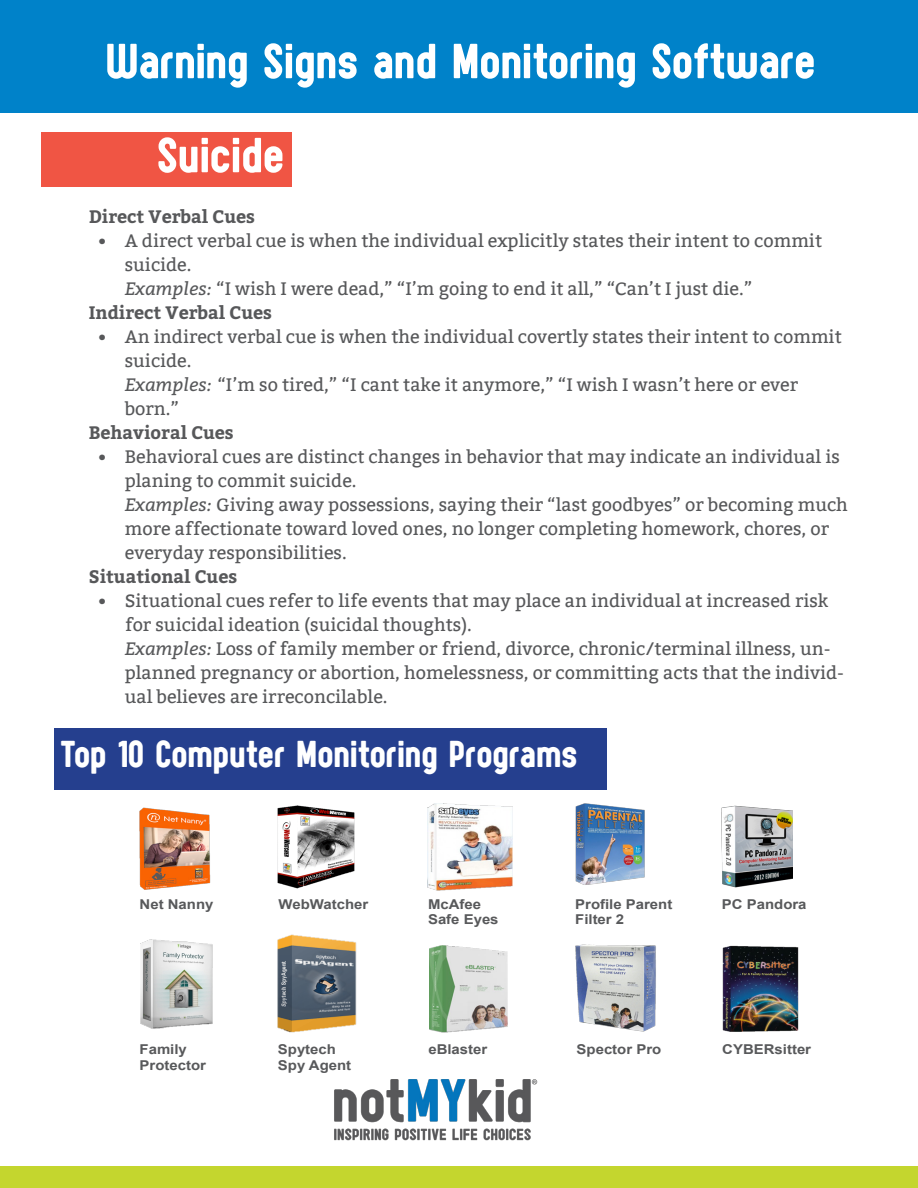
<style>
.page{position:relative;width:918px;height:1188px;background:#fff}
.page>*{position:absolute;margin:0;border:0;box-sizing:border-box;transform-origin:0 0}
.t1{font:51px "Sugo";color:#fff}
.t2{font:39px "Sugo";color:#fff}
.t3{font:18px/24px "Bitter";color:#57585a}
.t4{font:700 18px "Bitter";color:#57585a}
.t5{font:700 13.5px/15.5px "Arial";color:#58595b;scale:1.1 1}
.s1{font-style:italic}
</style>
<div class="page">
<div style="left:0;top:0;width:918px;height:113px;background:#0082c9"></div>
<div style="left:0;top:1166px;width:918px;height:22px;background:#c4d62e"></div>
<img style="left:334px;top:1079px;width:204px;height:62px">
<div style="left:54px;top:728px;width:552px;height:62px;background:#253f8e"></div>
<img style="left:139px;top:807px;width:72px;height:83px">
<img style="left:140px;top:939px;width:73px;height:90px">
<img style="left:278px;top:805px;width:76px;height:84px">
<img style="left:428px;top:804px;width:84px;height:86px">
<img style="left:277px;top:934px;width:80px;height:99px">
<img style="left:429px;top:946px;width:78px;height:87px">
<img style="left:575px;top:803px;width:70px;height:82px">
<img style="left:721px;top:805px;width:72px;height:82px">
<img style="left:575px;top:944px;width:81px;height:88px">
<img style="left:722px;top:946px;width:77px;height:86px">
<div style="left:41px;top:132px;width:251px;height:55px;background:#f05544"></div>
<p class="t1" style="left:105px;top:30px;width:711px">Warning Signs and Monitoring Software</p>
<p class="t1" style="left:157px;top:124px;width:129px">Suicide</p>
<p class="t4" style="left:89px;top:206px;width:168px">Direct Verbal Cues</p>
<p class="t3" style="left:125px;top:229px;width:699px;text-indent:-27px">• A direct verbal cue is when the individual explicitly states their intent to commit suicide.</p>
<p class="t3" style="left:125px;top:277px;width:629px"><span class="s1">Examples:</span> “I wish I were dead,” “I’m going to end it all,” “Can’t I just die.”</p>
<p class="t4" style="left:89px;top:302px;width:185px">Indirect Verbal Cues</p>
<p class="t3" style="left:125px;top:325px;width:718px;text-indent:-27px">• An indirect verbal cue is when the individual covertly states their intent to commit suicide.</p>
<p class="t3" style="left:125px;top:373px;width:675px"><span class="s1">Examples:</span> “I’m so tired,” “I cant take it anymore,” “I wish I wasn’t here or ever born.”</p>
<p class="t4" style="left:89px;top:422px;width:146px">Behavioral Cues</p>
<p class="t3" style="left:125px;top:445px;width:717px;text-indent:-27px">• Behavioral cues are distinct changes in behavior that may indicate an individual is planing to commit suicide.</p>
<p class="t3" style="left:125px;top:493px;width:725px"><span class="s1">Examples:</span> Giving away possessions, saying their “last goodbyes” or becoming much more affectionate toward loved ones, no longer completing homework, chores, or everyday responsibilities.</p>
<p class="t4" style="left:89px;top:566px;width:150px">Situational Cues</p>
<p class="t3" style="left:125px;top:589px;width:705px;text-indent:-27px">• Situational cues refer to life events that may place an individual at increased risk for suicidal ideation (suicidal thoughts).</p>
<p class="t3" style="left:125px;top:637px;width:721px"><span class="s1">Examples:</span> Loss of family member or friend, divorce, chronic/terminal illness, un&shy;planned pregnancy or abortion, homelessness, or committing acts that the individ&shy;ual believes are irreconcilable.</p>
<p class="t2" style="left:61px;top:730px;width:518px">Top 10 Computer Monitoring Programs</p>
<p class="t5" style="left:140px;top:897px;width:69px">Net Nanny</p>
<p class="t5" style="left:140px;top:1042px;width:62px">Family<br>Protector</p>
<p class="t5" style="left:279px;top:896px;width:83px">WebWatcher</p>
<p class="t5" style="left:428px;top:896px;width:66px">McAfee<br>Safe Eyes</p>
<p class="t5" style="left:278px;top:1042px;width:68px">Spytech<br>Spy Agent</p>
<p class="t5" style="left:428px;top:1042px;width:55px">eBlaster</p>
<p class="t5" style="left:575px;top:896px;width:90px">Profile Parent<br>Filter 2</p>
<p class="t5" style="left:722px;top:896px;width:78px">PC Pandora</p>
<p class="t5" style="left:577px;top:1042px;width:78px">Spector Pro</p>
<p class="t5" style="left:722px;top:1042px;width:82px">CYBERsitter</p>
</div>
